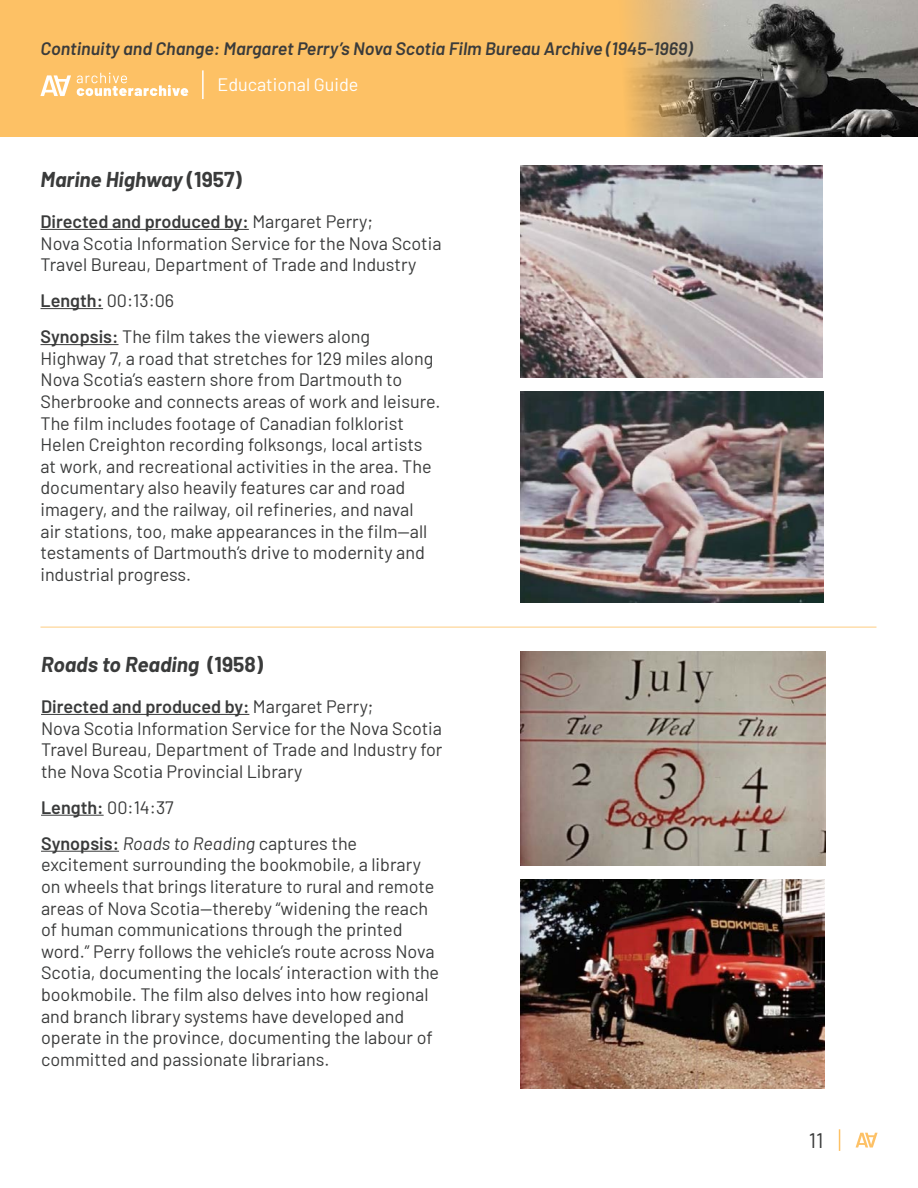
<style>
.page{position:relative;width:918px;height:1188px;background:#fff}
.page>*{position:absolute;margin:0;border:0;box-sizing:border-box;transform-origin:0 0}
.t1{font:italic 700 21px "Barlow";color:#3a3b3b}
.t2{font:21px "Barlow";color:#3a3b3b}
.t3{font:18px/21.6px "Barlow";color:#3a3b3b}
.t4{font:italic 600 18px "Barlow";color:#3a3b3b}
.t5{font:18px "Barlow";color:#fff}
.s1{font-style:normal}
.s2{font-weight:600}
.s3{font-style:italic}
</style>
<div class="page">
<svg style="left:839px;top:1129px;width:1px;height:22px"></svg>
<svg style="left:856px;top:1133px;width:22px;height:15px"></svg>
<hr style="left:40px;top:229px;width:209px;height:1px;background:#3a3b3b">
<hr style="left:40px;top:308px;width:63px;height:1px;background:#3a3b3b">
<hr style="left:40px;top:344px;width:79px;height:1px;background:#3a3b3b">
<hr style="left:41px;top:714px;width:208px;height:1px;background:#3a3b3b">
<hr style="left:41px;top:815px;width:63px;height:1px;background:#3a3b3b">
<hr style="left:41px;top:851px;width:78px;height:1px;background:#3a3b3b">
<svg style="left:0;top:0;width:918px;height:136px;background:#d1a663"></svg>
<svg style="left:40px;top:73px;width:148px;height:24px"></svg>
<hr style="left:202px;top:70px;width:2px;height:29px;background:#fff">
<img style="left:521px;top:392px;width:303px;height:210px">
<img style="left:520px;top:166px;width:302px;height:211px">
<hr style="left:40px;top:626px;width:836px;height:2px;background:#fdc165">
<img style="left:521px;top:652px;width:304px;height:214px">
<img style="left:521px;top:880px;width:303px;height:209px">
<p class="t4" style="left:40px;top:35px;width:654px">Continuity and Change: Margaret Perry’s Nova Scotia Film Bureau Archive (1945-1969)</p>
<p class="t5" style="left:217px;top:71px;width:143px">Educational Guide</p>
<p class="t1" style="left:40px;top:164px;width:203px">Marine Highway <span class="s1">(1957)</span></p>
<p class="t3" style="left:40px;top:209px;width:403px"><span class="s2">Directed and produced by:</span> Margaret Perry;<br>Nova Scotia Information Service for the Nova Scotia<br>Travel Bureau, Department of Trade and Industry</p>
<p class="t3" style="left:40px;top:281px;width:331px;line-height:36px"><span class="s2">Length:</span> 00:13:06<br><span class="s2">Synopsis:</span> The film takes the viewers along</p>
<p class="t3" style="left:40px;top:346px;width:401px">Highway 7, a road that stretches for 129 miles along Nova Scotia’s eastern shore from Dartmouth to Sherbrooke and connects areas of work and leisure.<br>The film includes footage of Canadian folklorist Helen Creighton recording folksongs, local artists at work, and recreational activities in the area. The documentary also heavily features car and road imagery, and the railway, oil refineries, and naval<br>air stations, too, make appearances in the film—all testaments of Dartmouth’s drive to modernity and industrial progress.</p>
<p class="t1" style="left:41px;top:649px;width:224px">Roads to Reading <span class="s1">(1958)</span></p>
<p class="t3" style="left:41px;top:694px;width:403px"><span class="s2">Directed and produced by:</span> Margaret Perry;<br>Nova Scotia Information Service for the Nova Scotia Travel Bureau, Department of Trade and Industry for the Nova Scotia Provincial Library</p>
<p class="t3" style="left:41px;top:788px;width:318px;line-height:36px"><span class="s2">Length:</span> 00:14:37<br><span class="s2">Synopsis:</span> <span class="s3">Roads to Reading</span> captures the</p>
<p class="t3" style="left:41px;top:853px;width:400px">excitement surrounding the bookmobile, a library on wheels that brings literature to rural and remote areas of Nova Scotia—thereby “widening the reach of human communications through the printed word.” Perry follows the vehicle’s route across Nova Scotia, documenting the locals’ interaction with the bookmobile. The film also delves into how regional and branch library systems have developed and operate in the province, documenting the labour of committed and passionate librarians.</p>
<p class="t2" style="left:809px;top:1125px;width:16px">11</p>
</div>
